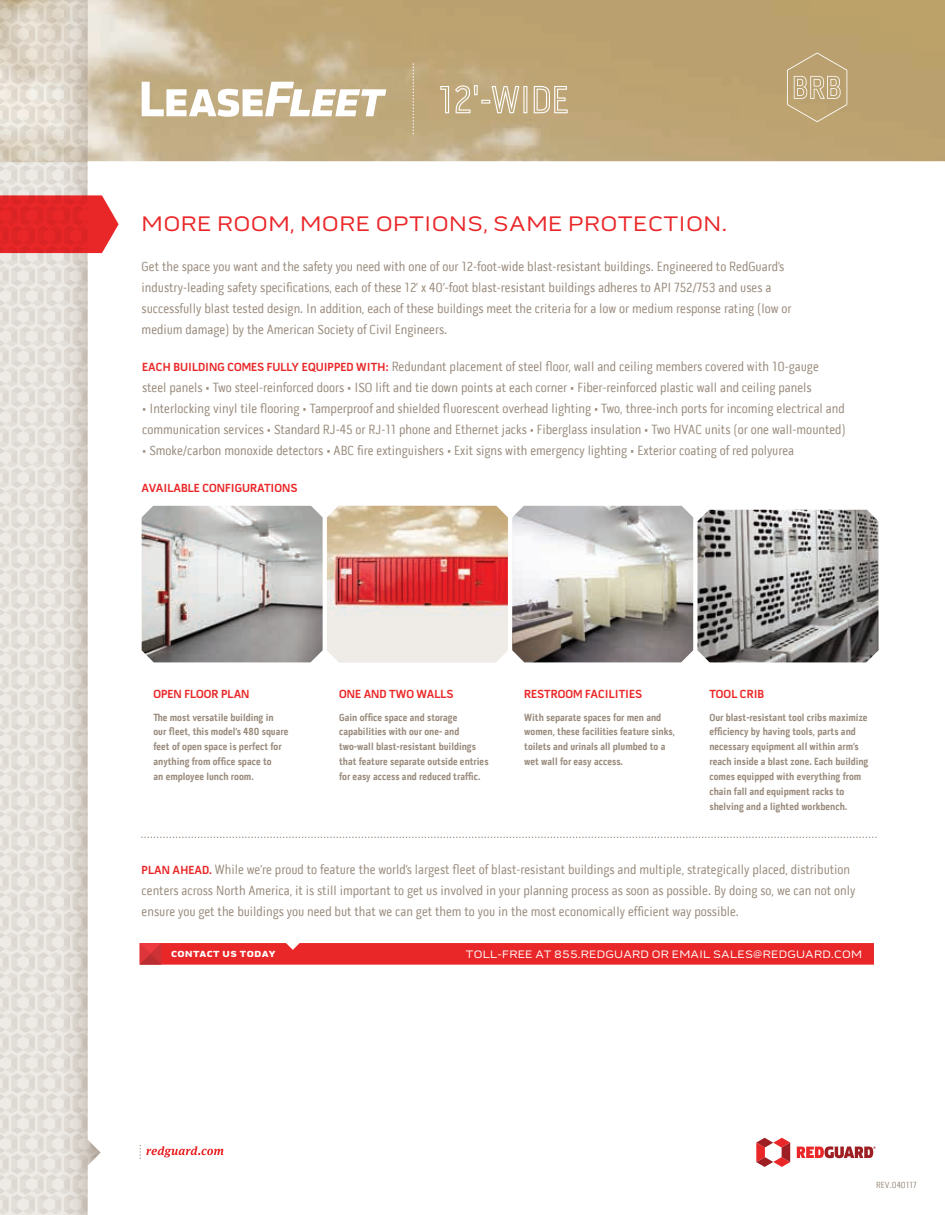
<style>
.page{position:relative;width:945px;height:1215px;background:#fff}
.page>*{position:absolute;margin:0;border:0;box-sizing:border-box;transform-origin:0 0}
.t1{font:21.45px "Pill Gothic 900 mg";letter-spacing:.02em;color:#ea2628}
.t2{font:13.5px/21px "Pill Gothic 300 mg";color:#998b7d}
.t3{font:700 12px "Pill Gothic 600 mg";color:#ea2728}
.t4{font:10.95px "Pill Gothic 900 mg";letter-spacing:.02em;color:#fff}
.t5{font:700 10.5px/15px "Pill Gothic 300 mg";color:#998b7d}
.t6{font:900 9px "Pill Gothic 900 mg";letter-spacing:.05em;color:#fff}
.t7{font:9px "Pill Gothic 300 mg";color:#998b7d}
.s1{font-family:"Pill Gothic 600 mg";font-weight:700;font-size:12px;color:#ea2728}
</style>
<div class="page">
<img style="left:119px;top:0;width:826px;height:161px">
<svg style="left:787px;top:53px;width:60px;height:69px;background:#c1aa7d"></svg>
<svg style="left:413px;top:64px;width:1px;height:70px"></svg>
<svg style="left:142px;top:82px;width:244px;height:35px"></svg>
<svg style="left:440px;top:86px;width:9px;height:27px"></svg>
<svg style="left:455px;top:85px;width:64px;height:28px;background:#cbb996"></svg>
<svg style="left:523px;top:86px;width:4px;height:27px"></svg>
<svg style="left:534px;top:86px;width:34px;height:27px"></svg>
<img style="left:698px;top:510px;width:181px;height:152px">
<img style="left:142px;top:506px;width:181px;height:156px">
<img style="left:327px;top:506px;width:181px;height:156px">
<img style="left:512px;top:506px;width:181px;height:156px">
<svg style="left:142px;top:837px;width:734px;height:1px"></svg>
<svg style="left:140px;top:943px;width:734px;height:22px;background:#e92b2c"></svg>
<svg style="left:0;top:0;width:119px;height:1215px"></svg>
<svg style="left:140px;top:1145px;width:83px;height:14px"></svg>
<svg style="left:756px;top:1138px;width:120px;height:29px"></svg>
<h1 class="t1" style="left:142px;top:212px;width:587px">MORE ROOM, MORE OPTIONS, SAME PROTECTION.</h1>
<p class="t2" style="left:142px;top:256px;width:651px">Get the space you want and the safety you need with one of our 12-foot-wide blast-resistant buildings. Engineered to RedGuard’s industry-leading safety specifications, each of these 12’ x 40’-foot blast-resistant buildings adheres to API 752/753 and uses a successfully blast tested design. In addition, each of these buildings meet the criteria for a low or medium response rating (low or medium damage) by the American Society of Civil Engineers.</p>
<p class="t2" style="left:142px;top:356px;width:678px"><span class="s1">EACH BUILDING COMES FULLY EQUIPPED WITH:</span> Redundant placement of steel floor, wall and ceiling members covered with 10-gauge steel panels • Two steel-reinforced doors • ISO lift and tie down points at each corner • Fiber-reinforced plastic wall and ceiling panels</p>
<p class="t2" style="left:142px;top:398px;width:705px">• Interlocking vinyl tile flooring • Tamperproof and shielded fluorescent overhead lighting • Two, three-inch ports for incoming electrical and communication services • Standard RJ-45 or RJ-11 phone and Ethernet jacks • Fiberglass insulation • Two HVAC units (or one wall-mounted)</p>
<p class="t2" style="left:142px;top:440px;width:654px">• Smoke/carbon monoxide detectors • ABC fire extinguishers • Exit signs with emergency lighting • Exterior coating of red polyurea</p>
<p class="t3" style="left:142px;top:483px;width:157px">AVAILABLE CONFIGURATIONS</p>
<p class="t3" style="left:153px;top:689px;width:98px">OPEN FLOOR PLAN</p>
<p class="t5" style="left:153px;top:709px;width:137px">The most versatile building in our fleet, this model’s 480 square feet of open space is perfect for anything from office space to<br>an employee lunch room.</p>
<p class="t3" style="left:339px;top:689px;width:116px">ONE AND TWO WALLS</p>
<p class="t5" style="left:339px;top:709px;width:151px">Gain office space and storage capabilities with our one- and two-wall blast-resistant buildings that feature separate outside entries for easy access and reduced traffic.</p>
<p class="t3" style="left:524px;top:689px;width:119px">RESTROOM FACILITIES</p>
<p class="t5" style="left:524px;top:709px;width:152px">With separate spaces for men and women, these facilities feature sinks, toilets and urinals all plumbed to a wet wall for easy access.</p>
<p class="t3" style="left:709px;top:689px;width:56px">TOOL CRIB</p>
<p class="t5" style="left:709px;top:709px;width:161px">Our blast-resistant tool cribs maximize efficiency by having tools, parts and necessary equipment all within arm’s reach inside a blast zone. Each building comes equipped with everything from chain fall and equipment racks to shelving and a lighted workbench.</p>
<p class="t2" style="left:142px;top:859px;width:715px"><span class="s1">PLAN AHEAD.</span> While we’re proud to feature the world’s largest fleet of blast-resistant buildings and multiple, strategically placed, distribution centers across North America, it is still important to get us involved in your planning process as soon as possible. By doing so, we can not only ensure you get the buildings you need but that we can get them to you in the most economically efficient way possible.</p>
<p class="t6" style="left:171px;top:948px;width:106px">CONTACT US TODAY</p>
<p class="t4" style="left:466px;top:948px;width:398px">TOLL-FREE AT 855.REDGUARD OR EMAIL SALES@REDGUARD.COM</p>
<p class="t7" style="left:876px;top:1180px;width:42px">REV.040117</p>
</div>
